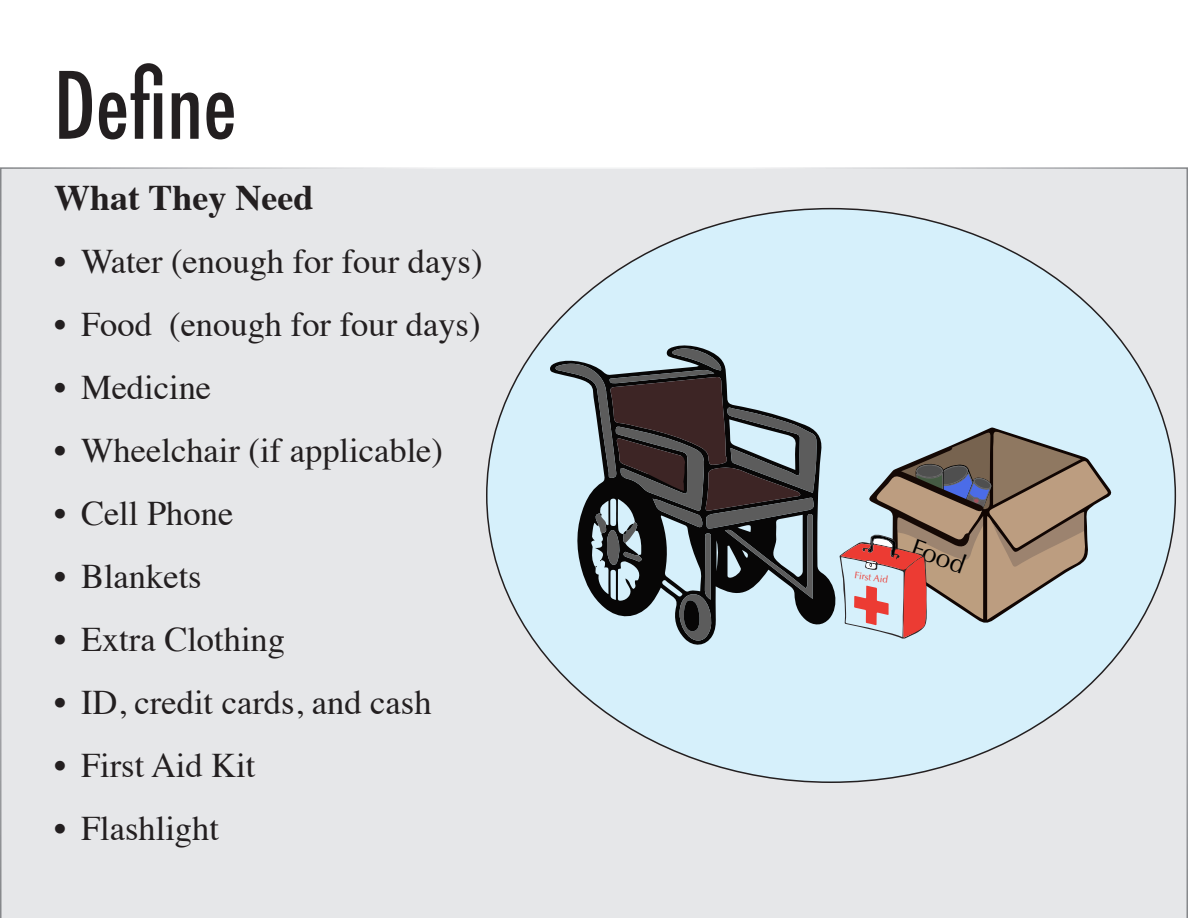
<style>
.page{position:relative;width:1188px;height:918px;background:#fff}
.page>*{position:absolute;margin:0;border:0;box-sizing:border-box;transform-origin:0 0}
.t1{font:500 condensed 90px "Futura";color:#231f20}
.t2{font:700 36px "Times";color:#231f20}
.t3{font:34.5px "Times";color:#231f20}
.t4{font:26.25px "Optima";color:#000}
.t5{font:9.6px "Optima";color:#ec3b33}
</style>
<div class="page">
<div style="left:0;top:167px;width:1188px;height:751px;background:#e6e7e9"></div>
<div style="left:487px;top:209px;width:688px;height:573px;background:#d6f0fb;border-radius:50%"></div>
<svg style="left:550px;top:363px;width:290px;height:282px"></svg>
<svg style="left:555px;top:345px;width:262px;height:297px"></svg>
<svg style="left:840px;top:427px;width:272px;height:212px"></svg>
<p class="t1" style="left:54px;top:48px;width:184px">Define</p>
<p class="t2" style="left:54px;top:163px;width:261px">What They Need</p>
<p class="t3" style="left:54px;top:229px;width:430px">• Water (enough for four days)</p>
<p class="t3" style="left:54px;top:292px;width:428px">• Food (enough for four days)</p>
<p class="t3" style="left:54px;top:355px;width:159px">• Medicine</p>
<p class="t3" style="left:54px;top:418px;width:391px">• Wheelchair (if applicable)</p>
<p class="t3" style="left:54px;top:481px;width:181px">• Cell Phone</p>
<p class="t3" style="left:54px;top:544px;width:149px">• Blankets</p>
<p class="t3" style="left:54px;top:607px;width:233px">• Extra Clothing</p>
<p class="t3" style="left:54px;top:670px;width:379px">• ID, credit cards, and cash</p>
<p class="t3" style="left:54px;top:733px;width:203px">• First Aid Kit</p>
<p class="t3" style="left:54px;top:796px;width:167px">• Flashlight</p>
<p class="t5" style="left:855px;top:569px;width:35px;rotate:8deg">First Aid</p>
<p class="t4" style="left:918px;top:532px;width:57px;rotate:20deg">Food</p>
</div>
